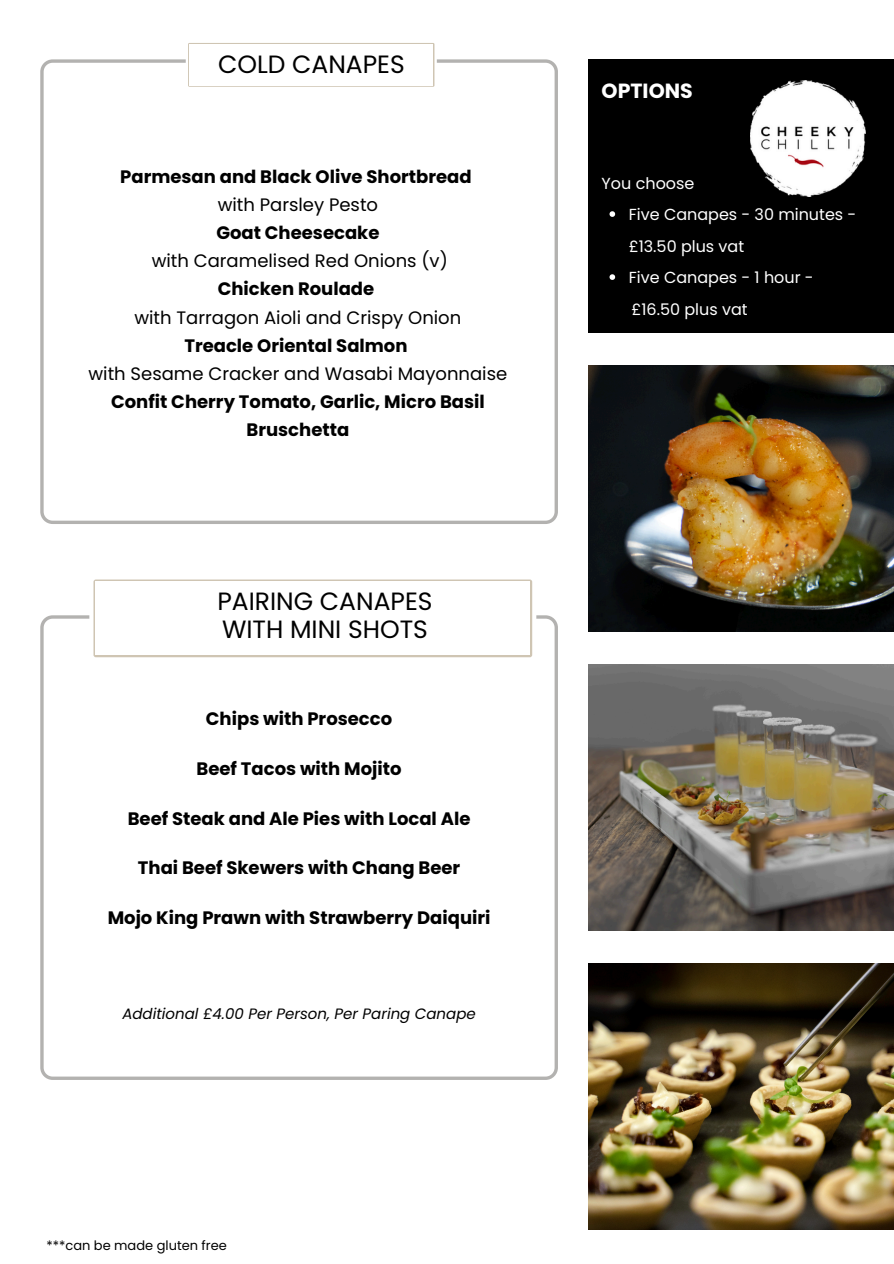
<style>
.page{position:relative;width:894px;height:1264px;background:#fff}
.page>*{position:absolute;margin:0;border:0;box-sizing:border-box;transform-origin:0 0}
.t1{font:25.05px/28.2px "Poppins";color:#000}
.t2{font:700 20.55px "Poppins";color:#fff}
.t3{font:700 18px/28.2px "Poppins";color:#000;text-align:center}
.t4{font:16.05px/31.5px "Poppins";color:#fff}
.t5{font:italic 15px "Poppins";color:#000}
.t6{font:13.05px "Poppins";color:#000}
.s1{font-weight:400}
</style>
<div class="page">
<svg style="left:40px;top:59px;width:518px;height:465px"></svg>
<div style="left:186px;top:41px;width:250px;height:48px;background:#fff;border-radius:4px"></div>
<svg style="left:188px;top:43px;width:246px;height:44px"></svg>
<div style="left:189px;top:44px;width:244px;height:41px;background:#fff"></div>
<div style="left:588px;top:59px;width:305px;height:274px;background:#000"></div>
<img style="left:750px;top:80px;width:114px;height:116px">
<img style="left:588px;top:365px;width:305px;height:266px">
<img style="left:588px;top:664px;width:305px;height:266px">
<img style="left:588px;top:963px;width:305px;height:266px">
<svg style="left:40px;top:615px;width:518px;height:464px"></svg>
<svg style="left:89px;top:575px;width:447px;height:86px"></svg>
<svg style="left:93px;top:579px;width:439px;height:78px;background:#d8cfc1"></svg>
<div style="left:96px;top:581px;width:433px;height:74px;background:#fff"></div>
<svg style="left:609px;top:211px;width:6px;height:6px"></svg>
<svg style="left:609px;top:274px;width:6px;height:6px"></svg>
<p class="t1" style="left:218px;top:50px;width:188px">COLD CANAPES</p>
<h1 class="t3" style="left:88px;top:162px;width:420px">Parmesan and Black Olive Shortbread<br><span class="s1">with Parsley Pesto<br></span>Goat Cheesecake<br><span class="s1">with Caramelised Red Onions (v)<br></span>Chicken Roulade<br><span class="s1">with Tarragon Aioli and Crispy Onion<br></span>Treacle Oriental Salmon<br><span class="s1">with Sesame Cracker and Wasabi Mayonnaise<br></span>Confit Cherry Tomato, Garlic, Micro Basil<br>Bruschetta</h1>
<h3 class="t1" style="left:217px;top:587px;width:216px">PAIRING CANAPES<br>WITH MINI SHOTS</h3>
<h3 class="t3" style="left:206px;top:705px;width:188px">Chips with Prosecco</h3>
<h3 class="t3" style="left:196px;top:754px;width:206px">Beef Tacos with Mojito</h3>
<h5 class="t3" style="left:128px;top:804px;width:344px">Beef Steak and Ale Pies with Local Ale</h5>
<p class="t3" style="left:138px;top:853px;width:324px">Thai Beef Skewers with Chang Beer</p>
<h2 class="t3" style="left:108px;top:903px;width:384px">Mojo King Prawn with Strawberry Daiquiri</h2>
<p class="t5" style="left:122px;top:1003px;width:355px">Additional £4.00 Per Person, Per Paring Canape</p>
<h3 class="t6" style="left:46px;top:1235px;width:182px">***can be made gluten free</h3>
<h3 class="t2" style="left:601px;top:77px;width:93px">OPTIONS</h3>
<h5 class="t4" style="left:601px;top:167px;width:94px">You choose</h5>
<p class="t4" style="left:628px;top:199px;width:229px">Five Canapes - 30 minutes - £13.50 plus vat</p>
<p class="t4" style="left:628px;top:262px;width:186px">Five Canapes - 1 hour -</p>
<h5 class="t4" style="left:631px;top:293px;width:118px">£16.50 plus vat</h5>
</div>
